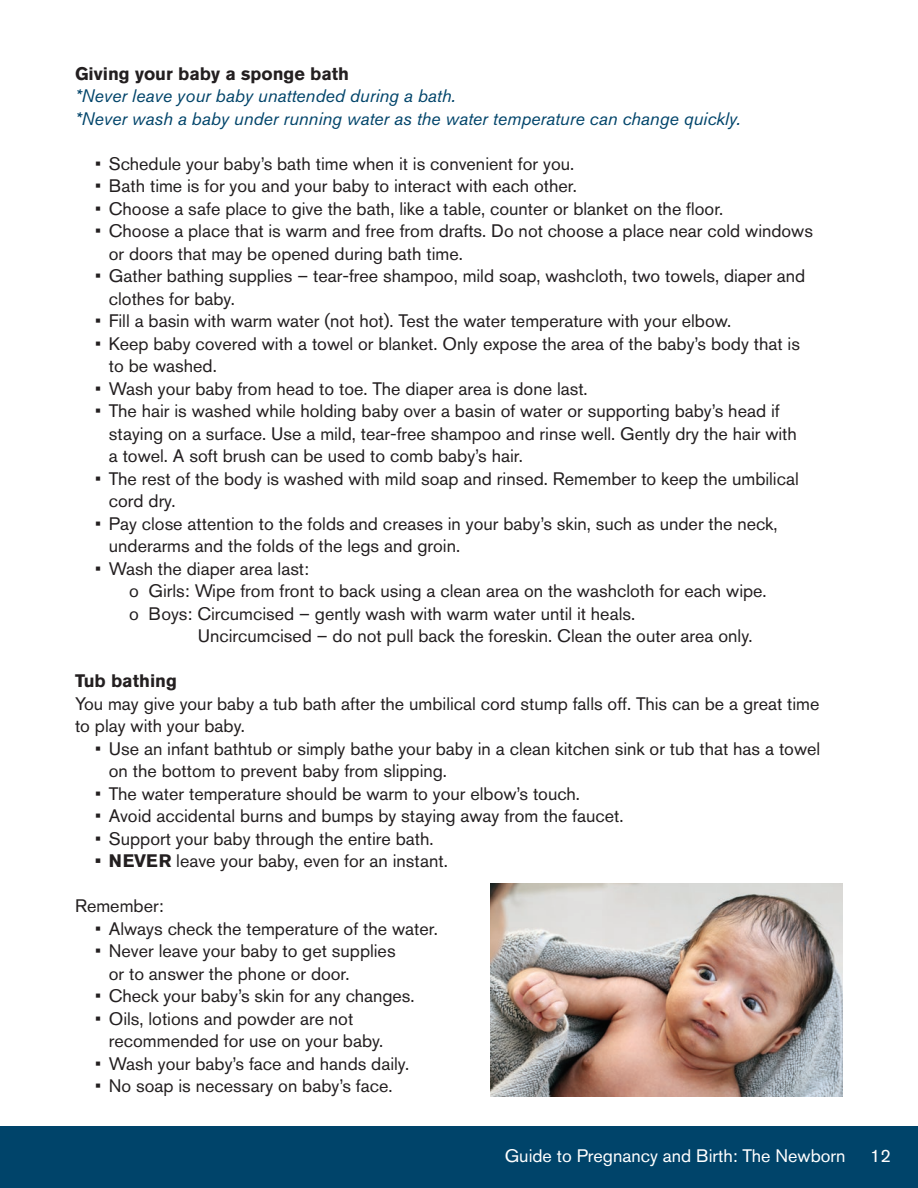
<style>
.page{position:relative;width:918px;height:1188px;background:#fff}
.page>*{position:absolute;margin:0;border:0;box-sizing:border-box;transform-origin:0 0}
.t1{font:18px/22.5px "Akzidenz Grotesk Std";color:#231f20}
.t2{font:italic 18px/22.5px "Akzidenz Grotesk Std";color:#00446a}
.t3{font:18px "Akzidenz Grotesk Std";color:#fff}
.t4{font:700 18px "Akzidenz Grotesk Std";color:#231f20}
.s1{font-weight:700}
</style>
<div class="page">
<div style="left:0;top:1126px;width:918px;height:62px;background:#00446a"></div>
<img style="left:490px;top:883px;width:353px;height:214px">
<p class="t4" style="left:75px;top:63px;width:276px">Giving your baby a sponge bath</p>
<p class="t2" style="left:75px;top:85px;width:667px">*Never leave your baby unattended during a bath.<br>*Never wash a baby under running water as the water temperature can change quickly.</p>
<p class="t1" style="left:95px;top:152px;width:480px">• Schedule your baby’s bath time when it is convenient for you.</p>
<p class="t1" style="left:95px;top:175px;width:483px">• Bath time is for you and your baby to interact with each other.</p>
<p class="t1" style="left:95px;top:197px;width:630px">• Choose a safe place to give the bath, like a table, counter or blanket on the floor.</p>
<p class="t1" style="left:109px;top:220px;width:706px;text-indent:-14px">• Choose a place that is warm and free from drafts. Do not choose a place near cold windows or doors that may be opened during bath time.</p>
<p class="t1" style="left:109px;top:265px;width:698px;text-indent:-14px">• Gather bathing supplies – tear-free shampoo, mild soap, washcloth, two towels, diaper and clothes for baby.</p>
<p class="t1" style="left:95px;top:310px;width:637px">• Fill a basin with warm water (not hot). Test the water temperature with your elbow.</p>
<p class="t1" style="left:109px;top:332px;width:693px;text-indent:-14px">• Keep baby covered with a towel or blanket. Only expose the area of the baby’s body that is to be washed.</p>
<p class="t1" style="left:95px;top:377px;width:494px">• Wash your baby from head to toe. The diaper area is done last.</p>
<p class="t1" style="left:109px;top:400px;width:690px;text-indent:-14px">• The hair is washed while holding baby over a basin of water or supporting baby’s head if staying on a surface. Use a mild, tear-free shampoo and rinse well. Gently dry the hair with a towel. A soft brush can be used to comb baby’s hair.</p>
<p class="t1" style="left:109px;top:467px;width:692px;text-indent:-14px">• The rest of the body is washed with mild soap and rinsed. Remember to keep the umbilical cord dry.</p>
<p class="t1" style="left:109px;top:512px;width:670px;text-indent:-14px">• Pay close attention to the folds and creases in your baby’s skin, such as under the neck, underarms and the folds of the legs and groin.</p>
<p class="t1" style="left:129px;top:557px;width:639px;text-indent:-34px">• Wash the diaper area last:<br>o Girls: Wipe from front to back using a clean area on the washcloth for each wipe. o Boys: Circumcised – gently wash with warm water until it heals.</p>
<p class="t1" style="left:198px;top:625px;width:556px">Uncircumcised – do not pull back the foreskin. Clean the outer area only.</p>
<p class="t4" style="left:75px;top:670px;width:104px">Tub bathing</p>
<p class="t1" style="left:75px;top:692px;width:746px">You may give your baby a tub bath after the umbilical cord stump falls off. This can be a great time to play with your baby.</p>
<p class="t1" style="left:109px;top:737px;width:713px;text-indent:-14px">• Use an infant bathtub or simply bathe your baby in a clean kitchen sink or tub that has a towel on the bottom to prevent baby from slipping.</p>
<p class="t1" style="left:95px;top:782px;width:486px">• The water temperature should be warm to your elbow’s touch.</p>
<p class="t1" style="left:95px;top:805px;width:530px">• Avoid accidental burns and bumps by staying away from the faucet.</p>
<p class="t1" style="left:95px;top:827px;width:340px">• Support your baby through the entire bath.</p>
<p class="t1" style="left:95px;top:850px;width:354px"><span class="s1">• NEVER</span> leave your baby, even for an instant.</p>
<p class="t1" style="left:75px;top:895px;width:90px">Remember:</p>
<p class="t1" style="left:95px;top:917px;width:344px">• Always check the temperature of the water.</p>
<p class="t1" style="left:109px;top:940px;width:288px;text-indent:-14px">• Never leave your baby to get supplies or to answer the phone or door.</p>
<p class="t1" style="left:95px;top:985px;width:321px">• Check your baby’s skin for any changes.</p>
<p class="t1" style="left:109px;top:1007px;width:276px;text-indent:-14px">• Oils, lotions and powder are not recommended for use on your baby.</p>
<p class="t1" style="left:95px;top:1052px;width:315px">• Wash your baby’s face and hands daily.</p>
<p class="t1" style="left:95px;top:1075px;width:299px">• No soap is necessary on baby’s face.</p>
<p class="t3" style="left:505px;top:1145px;width:342px">Guide to Pregnancy and Birth: The Newborn</p>
<p class="t3" style="left:870px;top:1145px;width:22px">12</p>
</div>
